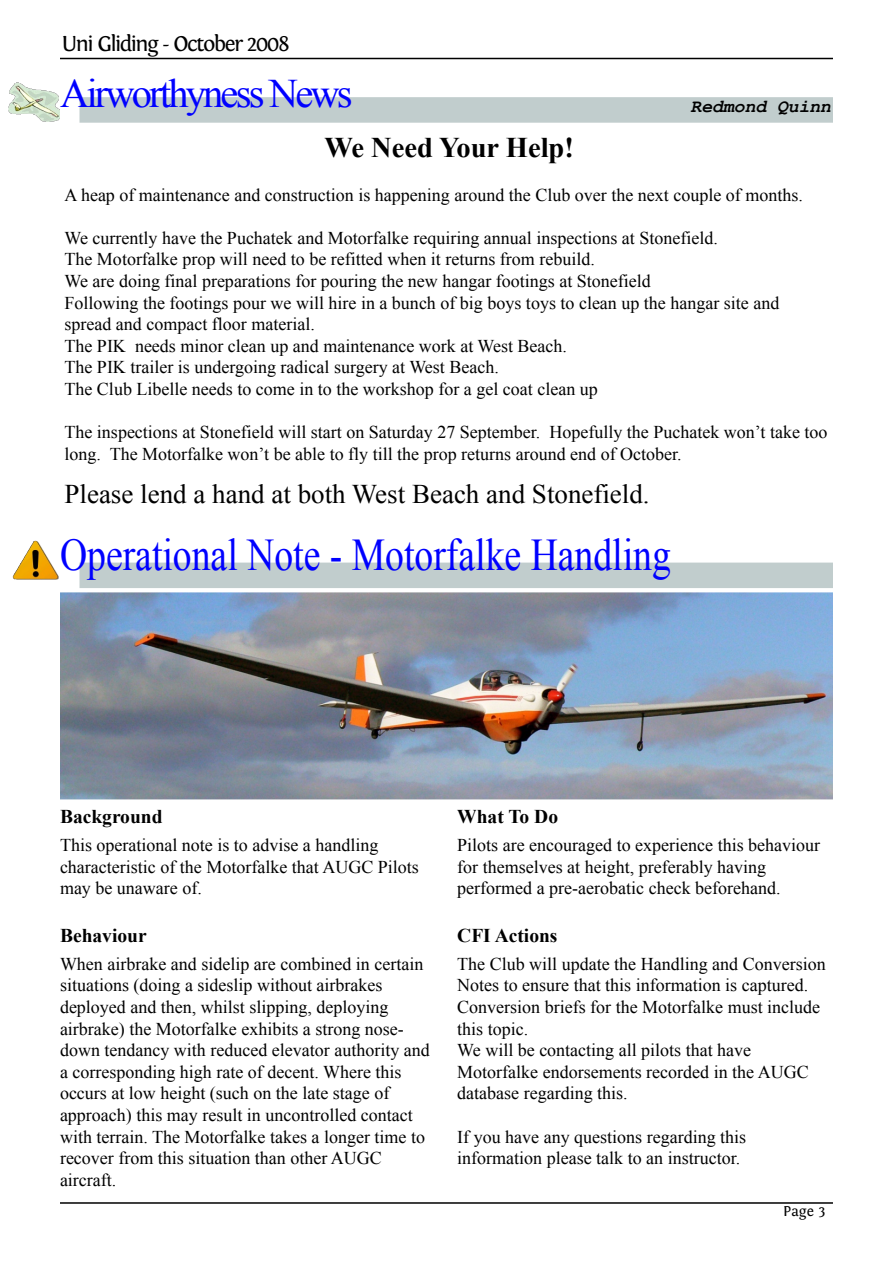
<style>
.page{position:relative;width:893px;height:1263px;background:#fff}
.page>*{position:absolute;margin:0;border:0;box-sizing:border-box;transform-origin:0 0}
.t1{font:45.3px "Times New Roman";color:#00f;scale:.83 1}
.t2{font:40.5px "Times New Roman";letter-spacing:-.07em;color:#00f}
.t3{font:700 28.5px "Times New Roman";color:#000}
.t4{font:27px "Times New Roman";color:#000}
.t5{font:22.5px "Fontin";letter-spacing:-.07em;color:#000}
.t6{font:700 19.5px "Times New Roman";color:#000}
.t7{font:18px/21.6px "Times New Roman";color:#000}
.t8{font:italic 700 18px "Tlwg Mono";color:#000}
.t9{font:15px "Fontin";color:#000}
</style>
<div class="page">
<hr style="left:60px;top:1202px;width:773px;height:2px;background:#000">
<hr style="left:60px;top:58px;width:773px;height:1px;background:#000">
<div style="left:80px;top:97px;width:753px;height:26px;background:#c1cdcd"></div>
<div style="left:80px;top:563px;width:753px;height:25px;background:#c1cdcd"></div>
<img style="left:60px;top:592px;width:773px;height:207px">
<img style="left:12px;top:540px;width:47px;height:39px">
<img style="left:8px;top:82px;width:52px;height:40px">
<p class="t5" style="left:62px;top:32px;width:230px">Uni Gliding - October 2008</p>
<h2 class="t2" style="left:60px;top:71px;width:294px">Airworthyness News</h2>
<p class="t8" style="left:691px;top:95px;width:142px">Redmond Quinn</p>
<h3 class="t3" style="left:325px;top:132px;width:251px">We Need Your Help!</h3>
<p class="t7" style="left:64px;top:184px;width:740px">A heap of maintenance and construction is happening around the Club over the next couple of months.</p>
<p class="t7" style="left:64px;top:227px;width:716px">We currently have the Puchatek and Motorfalke requiring annual inspections at Stonefield.<br>The Motorfalke prop will need to be refitted when it returns from rebuild.<br>We are doing final preparations for pouring the new hangar footings at Stonefield<br>Following the footings pour we will hire in a bunch of big boys toys to clean up the hangar site and spread and compact floor material.<br>The PIK needs minor clean up and maintenance work at West Beach.<br>The PIK trailer is undergoing radical surgery at West Beach.<br>The Club Libelle needs to come in to the workshop for a gel coat clean up</p>
<p class="t7" style="left:64px;top:421px;width:765px">The inspections at Stonefield will start on Saturday 27 September. Hopefully the Puchatek won’t take too long. The Motorfalke won’t be able to fly till the prop returns around end of October.</p>
<h3 class="t4" style="left:64px;top:479px;width:587px">Please lend a hand at both West Beach and Stonefield.</h3>
<h1 class="t1" style="left:60px;top:530px;width:737px">Operational Note - Motorfalke Handling</h1>
<p class="t6" style="left:60px;top:806px;width:104px">Background</p>
<p class="t7" style="left:60px;top:834px;width:360px">This operational note is to advise a handling characteristic of the Motorfalke that AUGC Pilots may be unaware of.</p>
<p class="t6" style="left:60px;top:925px;width:88px">Behaviour</p>
<p class="t7" style="left:60px;top:953px;width:371px">When airbrake and sidelip are combined in certain situations (doing a sideslip without airbrakes deployed and then, whilst slipping, deploying airbrake) the Motorfalke exhibits a strong nose&shy;down tendancy with reduced elevator authority and a corresponding high rate of decent. Where this occurs at low height (such on the late stage of approach) this may result in uncontrolled contact with terrain. The Motorfalke takes a longer time to recover from this situation than other AUGC aircraft.</p>
<p class="t6" style="left:457px;top:806px;width:102px">What To Do</p>
<p class="t7" style="left:457px;top:834px;width:364px">Pilots are encouraged to experience this behaviour for themselves at height, preferably having performed a pre-aerobatic check beforehand.</p>
<p class="t6" style="left:457px;top:925px;width:102px">CFI Actions</p>
<p class="t7" style="left:457px;top:953px;width:370px">The Club will update the Handling and Conversion Notes to ensure that this information is captured.<br>Conversion briefs for the Motorfalke must include this topic.<br>We will be contacting all pilots that have Motorfalke endorsements recorded in the AUGC database regarding this.</p>
<p class="t7" style="left:457px;top:1126px;width:290px">If you have any questions regarding this information please talk to an instructor.</p>
<p class="t9" style="left:783px;top:1203px;width:44px">Page 3</p>
</div>
